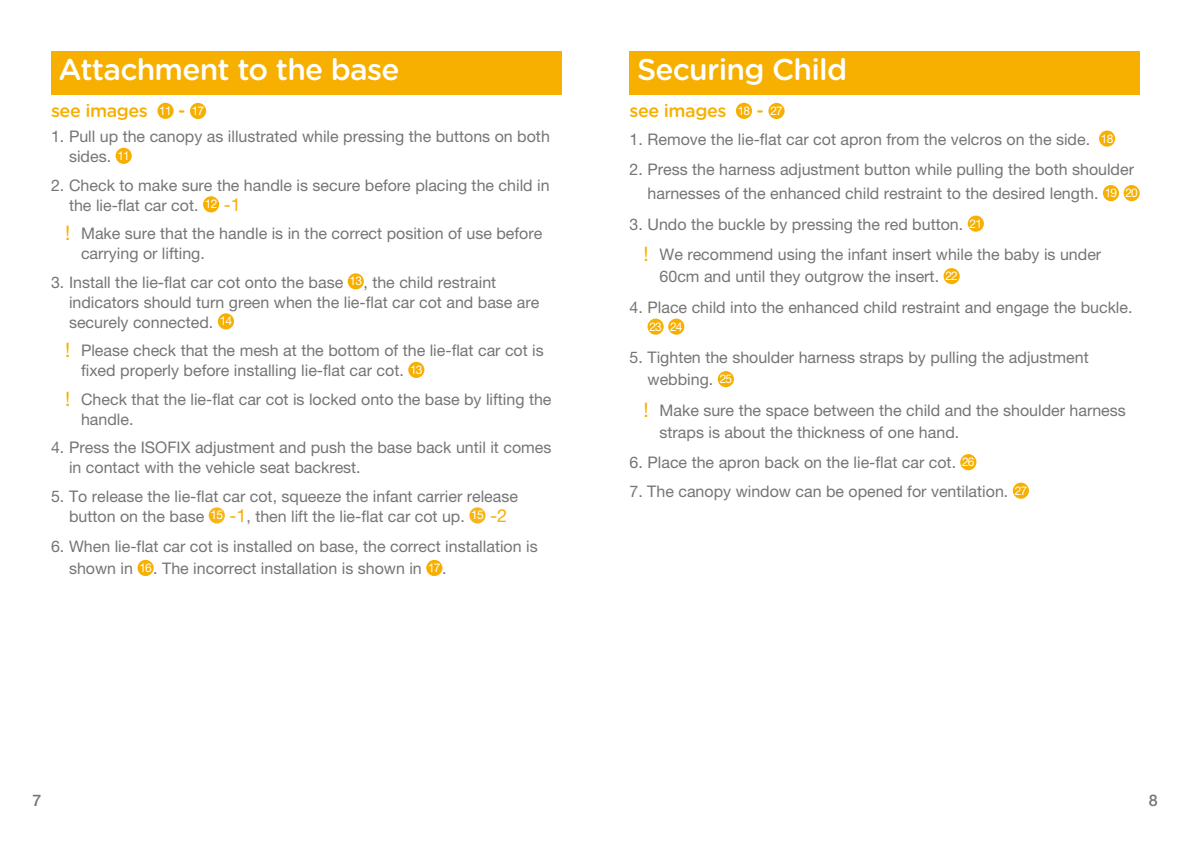
<style>
.page{position:relative;width:1191px;height:842px;background:#fff}
.page>*{position:absolute;margin:0;border:0;box-sizing:border-box;transform-origin:0 0}
.t1{font:500 30px "Gotham Rounded";letter-spacing:-.025em;color:#fff}
.t2{font:500 18px "Gotham Rounded";letter-spacing:-.025em;color:#f7af00}
.t3{font:16px/20px "Helvetica Neue LT Std";color:#767575}
.t4{font:500 16px "Helvetica Neue LT Std";color:#767575}
.t5{font:12px "Helvetica Neue LT Std";color:#fff}
.s1{font-family:"Helvetica Neue LT Std";font-weight:400;font-size:12px;color:#fff}
.s2{font-size:12px;color:#fff}
.s3{font-size:18px;color:#f7af00}
.s4{font-size:20px;color:#f7af00}
</style>
<div class="page">
<div style="left:116px;top:148px;width:16px;height:16px;background:#f7af00;border-radius:50%"></div>
<div style="left:203px;top:196px;width:16px;height:16px;background:#f7af00;border-radius:50%"></div>
<div style="left:348px;top:273px;width:16px;height:16px;background:#f7af00;border-radius:50%"></div>
<div style="left:218px;top:313px;width:16px;height:16px;background:#f7af00;border-radius:50%"></div>
<div style="left:408px;top:362px;width:16px;height:16px;background:#f7af00;border-radius:50%"></div>
<div style="left:209px;top:507px;width:16px;height:16px;background:#f8b616;border-radius:50%"></div>
<div style="left:469px;top:507px;width:16px;height:16px;background:#f8b616;border-radius:50%"></div>
<div style="left:137px;top:560px;width:17px;height:16px;background:#f7af00;border-radius:50%"></div>
<div style="left:426px;top:560px;width:16px;height:16px;background:#f7af00;border-radius:50%"></div>
<div style="left:51px;top:51px;width:510px;height:44px;background:#f7af00"></div>
<div style="left:157px;top:103px;width:17px;height:16px;background:#f7af00;border-radius:50%"></div>
<div style="left:190px;top:103px;width:16px;height:16px;background:#f7af00;border-radius:50%"></div>
<div style="left:1099px;top:131px;width:16px;height:16px;background:#f7af00;border-radius:50%"></div>
<div style="left:1102px;top:185px;width:17px;height:16px;background:#f7af00;border-radius:50%"></div>
<div style="left:1123px;top:185px;width:16px;height:16px;background:#f7af00;border-radius:50%"></div>
<div style="left:967px;top:216px;width:17px;height:16px;background:#f7af00;border-radius:50%"></div>
<div style="left:943px;top:268px;width:16px;height:16px;background:#f7af00;border-radius:50%"></div>
<div style="left:647px;top:319px;width:16px;height:16px;background:#f7af00;border-radius:50%"></div>
<div style="left:668px;top:319px;width:16px;height:16px;background:#f7af00;border-radius:50%"></div>
<div style="left:718px;top:371px;width:16px;height:16px;background:#f7af00;border-radius:50%"></div>
<div style="left:960px;top:454px;width:16px;height:16px;background:#f7af00;border-radius:50%"></div>
<div style="left:1012px;top:483px;width:17px;height:16px;background:#f7af00;border-radius:50%"></div>
<div style="left:629px;top:51px;width:511px;height:44px;background:#f7af00"></div>
<div style="left:736px;top:103px;width:16px;height:16px;background:#f7af00;border-radius:50%"></div>
<div style="left:768px;top:103px;width:16px;height:16px;background:#f7af00;border-radius:50%"></div>
<h1 class="t1" style="left:59px;top:48px;width:342px">Attachment to the base</h1>
<p class="t2" style="left:51px;top:98px;width:155px">see images <span class="s1">11</span> - <span class="s1">17</span></p>
<p class="t3" style="left:69px;top:126px;width:482px;text-indent:-18px">1. Pull up the canopy as illustrated while pressing the buttons on both sides. <span class="s2">11</span></p>
<p class="t3" style="left:69px;top:175px;width:482px;text-indent:-18px">2. Check to make sure the handle is secure before placing the child in the lie-flat car cot. <span class="s2">12</span> <span class="s3">-1</span></p>
<p class="t3" style="left:81px;top:223px;width:463px;text-indent:-16px"><span class="s4">!</span> Make sure that the handle is in the correct position of use before carrying or lifting.</p>
<p class="t3" style="left:69px;top:272px;width:472px;text-indent:-18px">3. Install the lie-flat car cot onto the base <span class="s2">13</span>, the child restraint indicators should turn green when the lie-flat car cot and base are securely connected. <span class="s2">14</span></p>
<p class="t3" style="left:81px;top:340px;width:464px;text-indent:-16px"><span class="s4">!</span> Please check that the mesh at the bottom of the lie-flat car cot is fixed properly before installing lie-flat car cot. <span class="s2">13</span></p>
<p class="t3" style="left:81px;top:389px;width:472px;text-indent:-16px"><span class="s4">!</span> Check that the lie-flat car cot is locked onto the base by lifting the handle.</p>
<p class="t3" style="left:69px;top:437px;width:484px;text-indent:-18px">4. Press the ISOFIX adjustment and push the base back until it comes in contact with the vehicle seat backrest.</p>
<p class="t3" style="left:51px;top:486px;width:468px;text-align:center">5. To release the lie-flat car cot, squeeze the infant carrier release button on the base <span class="s2">15</span> <span class="s3">-1</span>, then lift the lie-flat car cot up. <span class="s2">15</span> <span class="s3">-2</span></p>
<p class="t3" style="left:69px;top:535px;width:470px;line-height:22px;text-indent:-18px">6. When lie-flat car cot is installed on base, the correct installation is shown in <span class="s2">16</span>. The incorrect installation is shown in <span class="s2">17</span>.</p>
<h1 class="t1" style="left:637px;top:48px;width:212px">Securing Child</h1>
<p class="t2" style="left:629px;top:98px;width:155px">see images <span class="s1">18</span> - <span class="s1">27</span></p>
<p class="t3" style="left:629px;top:129px;width:485px">1. Remove the lie-flat car cot apron from the velcros on the side. <span class="s2">18</span></p>
<p class="t3" style="left:629px;top:157px;width:510px;line-height:24px;text-align:right">2. Press the harness adjustment button while pulling the both shoulder harnesses of the enhanced child restraint to the desired length. <span class="s2">19 20</span></p>
<p class="t3" style="left:643px;top:209px;width:459px;line-height:30.6px;text-indent:-14px">3. Undo the buckle by pressing the red button. <span class="s2">21<br></span><span class="s4">!</span> We recommend using the infant insert while the baby is under</p>
<p class="t3" style="left:659px;top:266px;width:300px">60cm and until they outgrow the insert. <span class="s2">22</span></p>
<p class="t3" style="left:629px;top:297px;width:504px">4. Place child into the enhanced child restraint and engage the buckle.</p>
<p class="t5" style="left:649px;top:319px;width:35px">23 24</p>
<p class="t3" style="left:647px;top:346px;width:443px;line-height:22px;text-indent:-18px">5. Tighten the shoulder harness straps by pulling the adjustment webbing. <span class="s2">25</span></p>
<p class="t3" style="left:659px;top:399px;width:468px;line-height:22px;text-indent:-16px"><span class="s4">!</span> Make sure the space between the child and the shoulder harness straps is about the thickness of one hand.</p>
<p class="t3" style="left:629px;top:452px;width:346px">6. Place the apron back on the lie-flat car cot. <span class="s2">26</span></p>
<p class="t3" style="left:629px;top:481px;width:399px">7. The canopy window can be opened for ventilation. <span class="s2">27</span></p>
<p class="t4" style="left:32px;top:791px;width:10px">7</p>
<p class="t4" style="left:1148px;top:791px;width:10px">8</p>
</div>
